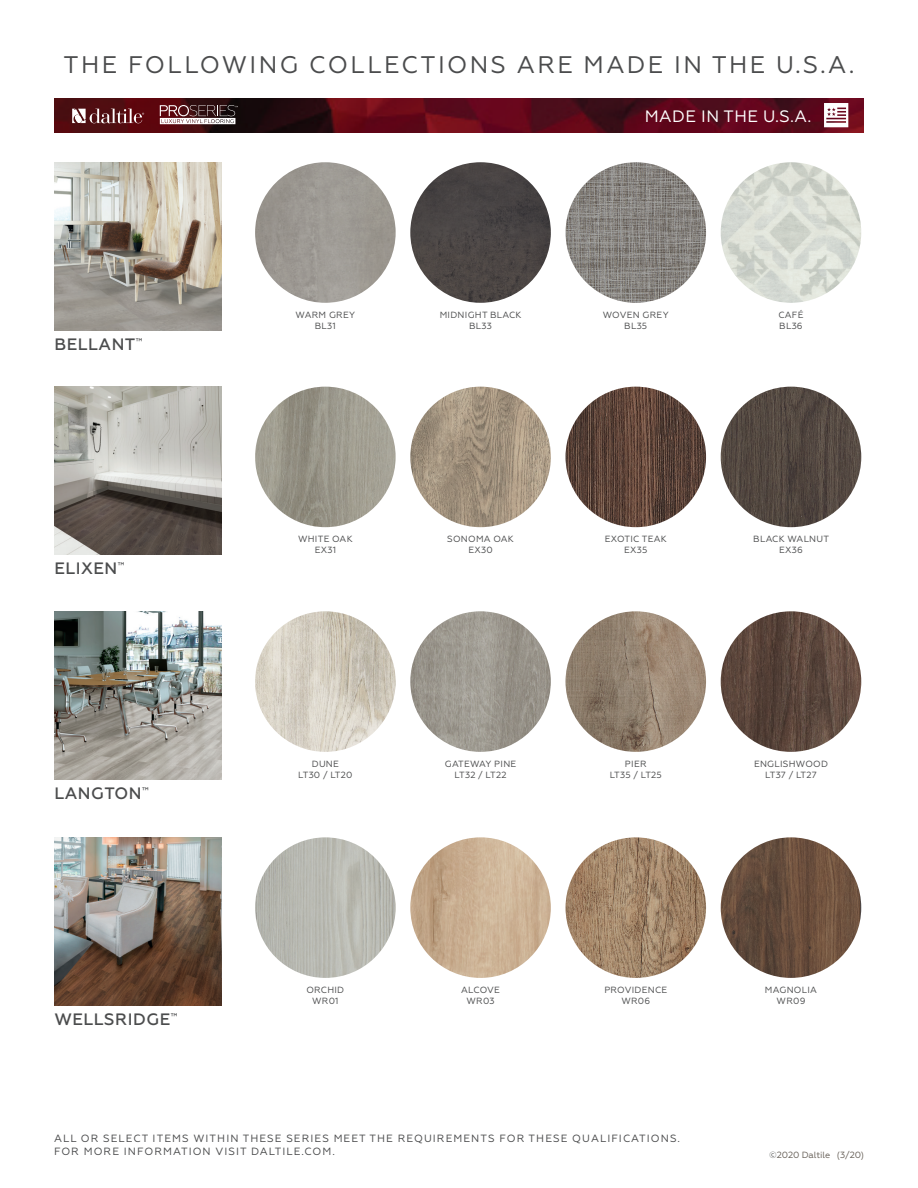
<style>
.page{position:relative;width:918px;height:1188px;background:#fff}
.page>*{position:absolute;margin:0;border:0;box-sizing:border-box;transform-origin:0 0}
.t1{font:24px "Geometria";letter-spacing:.1em;color:#4b4c4d}
.t2{font:500 16.5px "Geometria";letter-spacing:.03em;color:#4b4c4d}
.t3{font:16.5px "Geometria";letter-spacing:.03em;color:#fff}
.t4{font:10.5px/12.6px "Geometria";letter-spacing:.1em;color:#4b4c4d}
.t5{font:9px/10.8px "Geometria";letter-spacing:.03em;color:#4b4c4d;text-align:center}
.t6{font:9px "Geometria";letter-spacing:-.01em;color:#676058}
.s1{color:#4e4f4e}
</style>
<div class="page">
<img style="left:54px;top:98px;width:810px;height:34px">
<svg style="left:824px;top:103px;width:24px;height:24px"></svg>
<img style="left:54px;top:163px;width:168px;height:167px">
<img style="left:54px;top:387px;width:168px;height:168px">
<img style="left:54px;top:612px;width:168px;height:167px">
<img style="left:54px;top:838px;width:168px;height:167px">
<img style="left:255px;top:162px;width:141px;height:141px;border-radius:70px">
<img style="left:255px;top:387px;width:141px;height:140px;border-radius:70px">
<img style="left:255px;top:611px;width:141px;height:141px;border-radius:70px">
<img style="left:255px;top:837px;width:141px;height:141px;border-radius:70px">
<img style="left:410px;top:162px;width:141px;height:141px;border-radius:70px">
<img style="left:410px;top:387px;width:141px;height:140px;border-radius:70px">
<img style="left:410px;top:611px;width:141px;height:141px;border-radius:70px">
<img style="left:410px;top:837px;width:141px;height:141px;border-radius:70px">
<img style="left:566px;top:162px;width:140px;height:141px;border-radius:70px">
<img style="left:566px;top:387px;width:140px;height:140px;border-radius:70px">
<img style="left:566px;top:611px;width:140px;height:141px;border-radius:70px">
<img style="left:566px;top:837px;width:140px;height:141px;border-radius:70px">
<img style="left:721px;top:162px;width:140px;height:141px;border-radius:70px">
<img style="left:721px;top:387px;width:140px;height:140px;border-radius:70px">
<img style="left:721px;top:611px;width:140px;height:141px;border-radius:70px">
<img style="left:721px;top:837px;width:140px;height:141px;border-radius:70px">
<svg style="left:72px;top:109px;width:72px;height:15px"></svg>
<svg style="left:160px;top:105px;width:78px;height:19px"></svg>
<h1 class="t1" style="left:64px;top:50px;width:792px">THE FOLLOWING COLLECTIONS ARE MADE IN THE U.S.A.</h1>
<h2 class="t2" style="left:54px;top:335px;width:90px">BELLANT<sup>™</sup></h2>
<h2 class="t2" style="left:54px;top:559px;width:72px">ELIXEN<sup>™</sup></h2>
<h2 class="t2" style="left:54px;top:784px;width:96px">LANGTON<sup>™</sup></h2>
<h2 class="t2" style="left:54px;top:1010px;width:124px">WELLSRIDGE<sup>™</sup></h2>
<h2 class="t3" style="left:645px;top:106px;width:168px">MADE IN THE U.S.A.</h2>
<p class="t5" style="left:296px;top:310px;width:61px">WARM GREY<br>BL31</p>
<p class="t5" style="left:440px;top:310px;width:83px">MIDNIGHT BLACK<br>BL33</p>
<p class="t5" style="left:603px;top:310px;width:67px">WOVEN GREY<br>BL35</p>
<p class="t5" style="left:778px;top:310px;width:27px;text-align:left">CAFÉ<br>BL36</p>
<p class="t5" style="left:298px;top:534px;width:56px">WHITE OAK<br>EX31</p>
<p class="t5" style="left:447px;top:534px;width:68px">SONOMA OAK<br>EX30</p>
<p class="t5" style="left:605px;top:534px;width:63px">EXOTIC TEAK<br>EX35</p>
<p class="t5" style="left:753px;top:534px;width:77px">BLACK WALNUT<br>EX36</p>
<p class="t5" style="left:298px;top:759px;width:56px">DUNE<br>LT30 / LT20</p>
<p class="t5" style="left:445px;top:759px;width:73px">GATEWAY PINE<br>LT32 / LT22</p>
<p class="t5" style="left:610px;top:759px;width:54px">PIER<br>LT35 / LT25</p>
<p class="t5" style="left:754px;top:759px;width:76px">ENGLISHWOOD<br>LT37 / LT27</p>
<p class="t5" style="left:306px;top:985px;width:39px">ORCHID<br>WR01</p>
<p class="t5" style="left:461px;top:985px;width:40px">ALCOVE<br>WR03</p>
<p class="t5" style="left:604px;top:985px;width:64px">PROVIDENCE<br>WR06</p>
<p class="t5" style="left:765px;top:985px;width:54px">MAGNOLIA<br>WR09</p>
<p class="t4" style="left:54px;top:1132px;width:627px">ALL OR SELECT ITEMS WITHIN THESE SERIES MEET THE REQUIREMENTS FOR THESE QUALIFICATIONS.<br>FOR MORE INFORMATION VISIT DALTILE.COM.</p>
<p class="t6" style="left:769px;top:1150px;width:96px"><span class="s1">©</span>2020 Daltile (3/20)</p>
</div>
